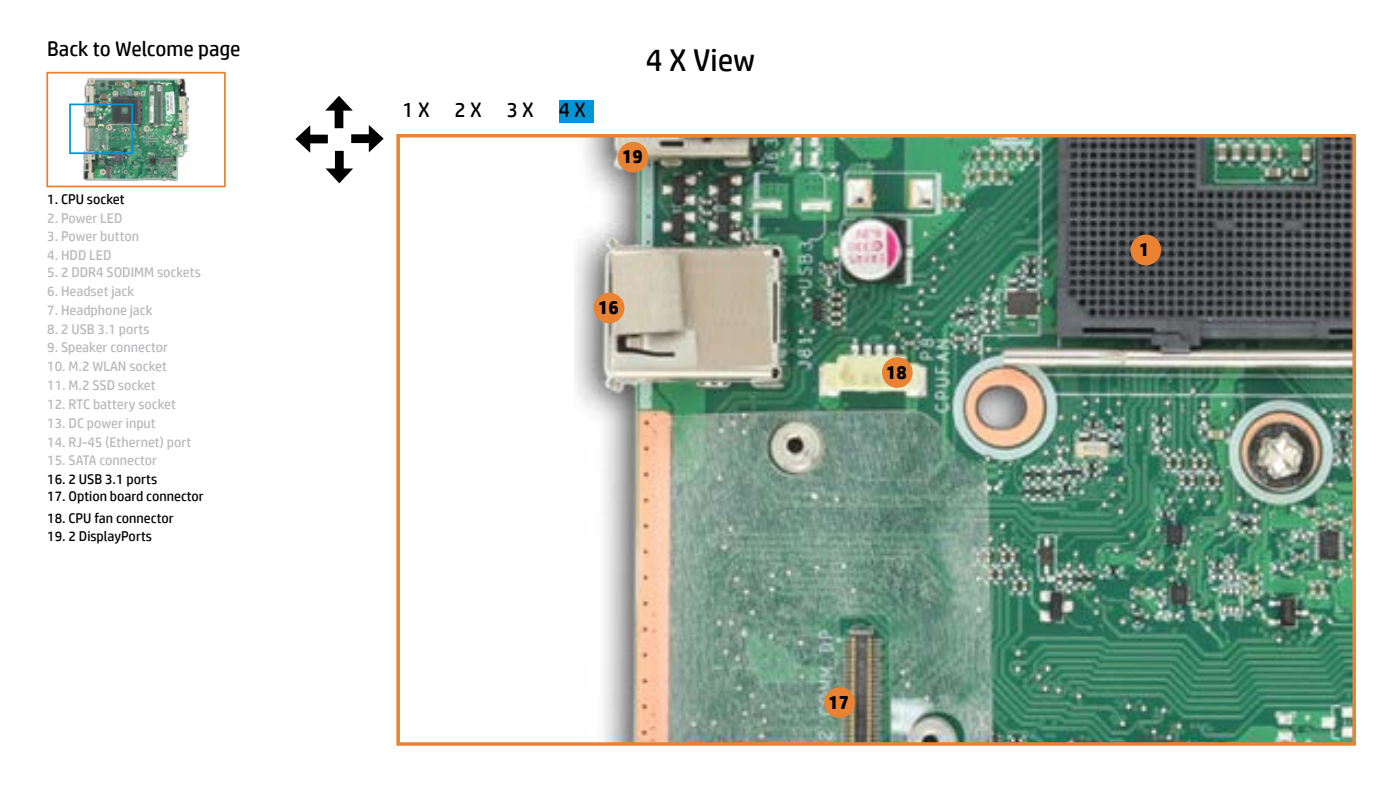
<style>
.page{position:relative;width:1400px;height:788px;background:#fff}
.page>*{position:absolute;margin:0;border:0;box-sizing:border-box;transform-origin:0 0}
.t1{font:31.5px "HP Simplified";color:#000}
.t2{font:21px "HP Simplified";color:#000}
.t3{font:700 19.25px "HP Simplified";color:#000}
.t4{font:14px "HP Simplified";color:#b9b8bb}
.t5{font:14px "HP Simplified";color:#000}
</style>
<div class="page">
<div style="left:559px;top:100px;width:35px;height:22px;background:#0096d6"></div>
<div style="left:304px;top:135px;width:24px;height:8px;background:#000"></div>
<svg style="left:295px;top:125px;width:15px;height:28px"></svg>
<div style="left:335px;top:105px;width:8px;height:23px;background:#000"></div>
<svg style="left:325px;top:96px;width:28px;height:15px"></svg>
<div style="left:351px;top:134px;width:24px;height:9px;background:#000"></div>
<svg style="left:369px;top:125px;width:15px;height:27px"></svg>
<div style="left:335px;top:151px;width:9px;height:23px;background:#000"></div>
<svg style="left:326px;top:168px;width:27px;height:15px"></svg>
<img style="left:574px;top:139px;width:777px;height:601px">
<div style="left:396px;top:134px;width:960px;height:611px;border:4px solid #e98233"></div>
<div style="left:1130px;top:235px;width:31px;height:30px;background:#e98233;border-radius:50%"></div>
<div style="left:824px;top:687px;width:31px;height:31px;background:#e98233;border-radius:50%"></div>
<div style="left:882px;top:357px;width:31px;height:31px;background:#e98233;border-radius:50%"></div>
<div style="left:594px;top:293px;width:30px;height:30px;background:#e98233;border-radius:50%"></div>
<div style="left:618px;top:142px;width:30px;height:30px;background:#e98233;border-radius:50%"></div>
<img style="left:83px;top:78px;width:105px;height:102px">
<div style="left:46px;top:72px;width:180px;height:115px;border:2px solid #e98233"></div>
<div style="left:69px;top:104px;width:64px;height:50px;border:2px solid #0096d6"></div>
<h2 class="t2" style="left:47px;top:35px;width:195px">Back to Welcome page</h2>
<p class="t5" style="left:47px;top:190px;width:79px">1. CPU socket</p>
<p class="t4" style="left:47px;top:208px;width:77px">2. Power LED</p>
<p class="t4" style="left:47px;top:227px;width:93px">3. Power button</p>
<p class="t4" style="left:47px;top:246px;width:66px">4. HDD LED</p>
<p class="t4" style="left:47px;top:263px;width:155px">5. 2 DDR4 SODIMM sockets</p>
<p class="t4" style="left:47px;top:282px;width:89px">6. Headset jack</p>
<p class="t4" style="left:47px;top:301px;width:107px">7. Headphone jack</p>
<p class="t4" style="left:47px;top:319px;width:104px">8. 2 USB 3.1 ports</p>
<p class="t4" style="left:47px;top:338px;width:122px">9. Speaker connector</p>
<p class="t4" style="left:47px;top:357px;width:121px">10. M.2 WLAN socket</p>
<p class="t4" style="left:47px;top:376px;width:110px">11. M.2 SSD socket</p>
<p class="t4" style="left:47px;top:395px;width:130px">12. RTC battery socket</p>
<p class="t4" style="left:47px;top:413px;width:110px">13. DC power input</p>
<p class="t4" style="left:47px;top:432px;width:146px">14. RJ-45 (Ethernet) port</p>
<p class="t4" style="left:47px;top:451px;width:111px">15. SATA connector</p>
<p class="t5" style="left:47px;top:470px;width:111px">16. 2 USB 3.1 ports</p>
<p class="t5" style="left:47px;top:487px;width:158px">17. Option board connector</p>
<p class="t5" style="left:47px;top:508px;width:128px">18. CPU fan connector</p>
<p class="t5" style="left:47px;top:526px;width:106px">19. 2 DisplayPorts</p>
<h2 class="t2" style="left:403px;top:96px;width:185px">1 X2 X3 X4 X</h2>
<h1 class="t1" style="left:646px;top:40px;width:111px">4 X View</h1>
<h3 class="t3" style="left:622px;top:144px;width:22px">19</h3>
<h3 class="t3" style="left:598px;top:295px;width:22px">16</h3>
<h3 class="t3" style="left:886px;top:359px;width:22px">18</h3>
<h3 class="t3" style="left:829px;top:689px;width:22px">17</h3>
<h3 class="t3" style="left:1139px;top:237px;width:12px">1</h3>
</div>
